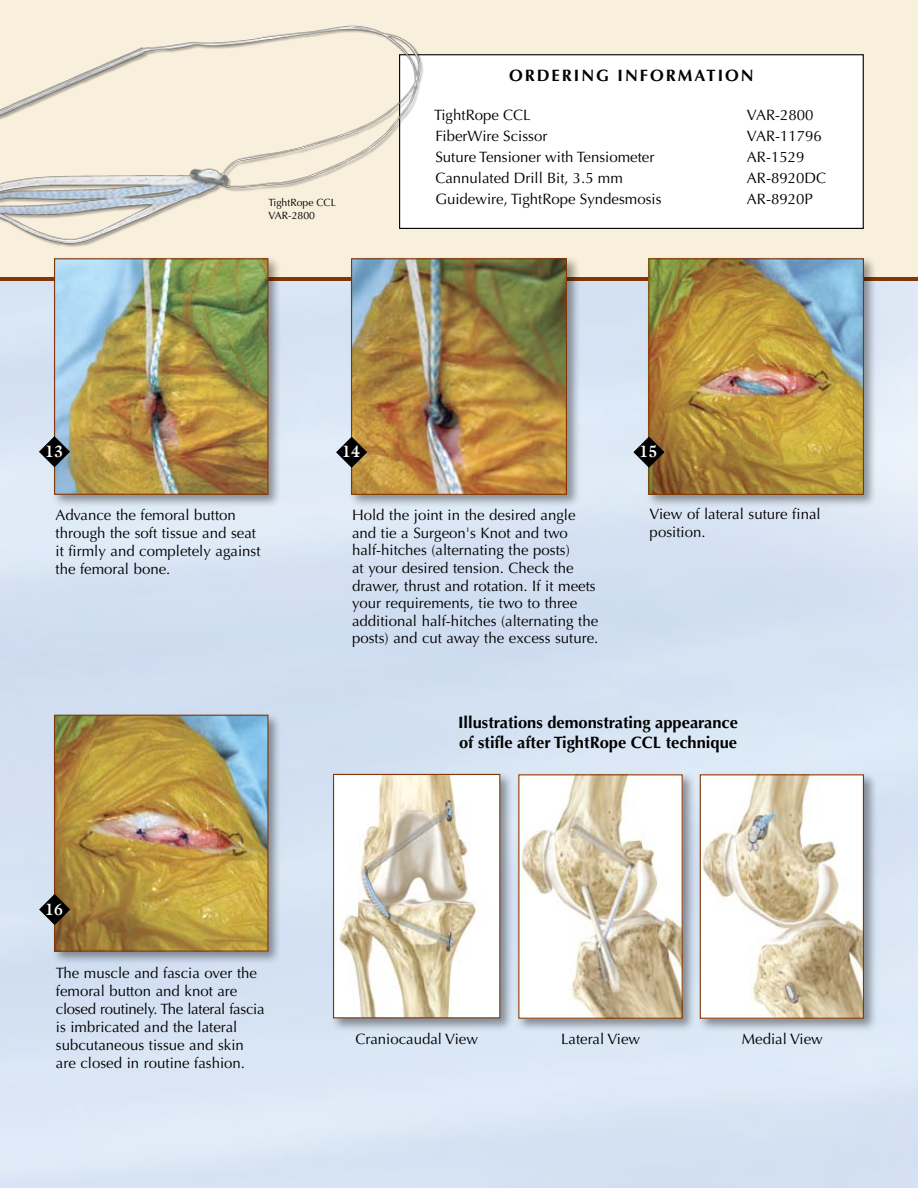
<style>
.page{position:relative;width:918px;height:1188px;background:#fff}
.page>*{position:absolute;margin:0;border:0;box-sizing:border-box;transform-origin:0 0}
.t1{font:700 16.5px/19.8px "Optima LT Std";color:#000}
.t2{font:700 16.5px "Optima LT Std";letter-spacing:.12em;color:#000}
.t3{font:700 16.5px "Galliard";color:#fff;scale:.9 1}
.t4{font:15px/18px "Optima";color:#000}
.t5{font:10.5px/13.5px "Optima";color:#000}
</style>
<div class="page">
<div style="left:51px;top:712px;width:231px;height:253px;background:#000;opacity:.4"></div>
<img style="left:56px;top:717px;width:210px;height:233px">
<div style="left:54px;top:715px;width:214px;height:237px;border:1px solid #833706"></div>
<div style="left:330px;top:771px;width:184px;height:261px;background:#000;opacity:.4"></div>
<img style="left:335px;top:776px;width:163px;height:240px">
<div style="left:333px;top:774px;width:167px;height:244px;border:1px solid #833706"></div>
<div style="left:697px;top:771px;width:181px;height:261px;background:#000;opacity:.4"></div>
<img style="left:702px;top:776px;width:160px;height:241px">
<div style="left:700px;top:774px;width:164px;height:245px;border:1px solid #833706"></div>
<div style="left:515px;top:771px;width:181px;height:261px;background:#000;opacity:.4"></div>
<img style="left:520px;top:776px;width:161px;height:241px">
<div style="left:518px;top:774px;width:165px;height:245px;border:1px solid #833706"></div>
<svg style="left:39px;top:894px;width:32px;height:31px"></svg>
<div style="left:0;top:0;width:918px;height:277px;background:#f8efdc"></div>
<hr style="left:0;top:277px;width:918px;height:4px;background:#833706">
<div style="left:348px;top:255px;width:233px;height:254px;background:#000;opacity:.4"></div>
<img style="left:353px;top:260px;width:212px;height:233px">
<div style="left:351px;top:258px;width:216px;height:237px;border:1px solid #833706"></div>
<svg style="left:336px;top:436px;width:32px;height:32px"></svg>
<div style="left:645px;top:255px;width:233px;height:254px;background:#000;opacity:.4"></div>
<img style="left:650px;top:260px;width:212px;height:233px">
<div style="left:648px;top:258px;width:216px;height:237px;border:1px solid #833706"></div>
<svg style="left:633px;top:436px;width:32px;height:32px"></svg>
<div style="left:51px;top:255px;width:231px;height:254px;background:#000;opacity:.4"></div>
<img style="left:56px;top:340px;width:210px;height:153px">
<svg style="left:39px;top:436px;width:31px;height:32px"></svg>
<div style="left:400px;top:55px;width:463px;height:173px;background:#fff"></div>
<div style="left:399px;top:54px;width:465px;height:175px;border:1px solid #000"></div>
<img style="left:0;top:25px;width:447px;height:310px">
<p class="t5" style="left:268px;top:196px;width:69px">TightRope CCL<br>VAR-2800</p>
<p class="t2" style="left:509px;top:65px;width:246px">ORDERING INFORMATION</p>
<p class="t4" style="left:434px;top:106px;width:98px">TightRope CCL</p>
<p class="t4" style="left:747px;top:106px;width:68px">VAR-2800</p>
<p class="t4" style="left:435px;top:127px;width:113px">FiberWire Scissor</p>
<p class="t4" style="left:747px;top:127px;width:77px">VAR-11796</p>
<p class="t4" style="left:435px;top:148px;width:221px">Suture Tensioner with Tensiometer</p>
<p class="t4" style="left:747px;top:148px;width:59px">AR-1529</p>
<p class="t4" style="left:435px;top:169px;width:189px">Cannulated Drill Bit, 3.5 mm</p>
<p class="t4" style="left:747px;top:169px;width:81px">AR-8920DC</p>
<p class="t4" style="left:435px;top:190px;width:228px">Guidewire, TightRope Syndesmosis</p>
<p class="t4" style="left:747px;top:190px;width:67px">AR-8920P</p>
<p class="t3" style="left:45px;top:441px;width:21px">13</p>
<p class="t4" style="left:56px;top:506px;width:207px">Advance the femoral button through the soft tissue and seat it firmly and completely against the femoral bone.</p>
<p class="t3" style="left:45px;top:898px;width:21px">16</p>
<p class="t3" style="left:342px;top:441px;width:21px">14</p>
<p class="t3" style="left:639px;top:441px;width:21px">15</p>
<p class="t4" style="left:352px;top:506px;width:248px">Hold the joint in the desired angle and tie a Surgeon's Knot and two half-hitches (alternating the posts)<br>at your desired tension. Check the drawer, thrust and rotation. If it meets your requirements, tie two to three additional half-hitches (alternating the posts) and cut away the excess suture.</p>
<p class="t4" style="left:650px;top:506px;width:173px">View of lateral suture final position.</p>
<p class="t1" style="left:458px;top:713px;width:282px">Illustrations demonstrating appearance of stifle after TightRope CCL technique</p>
<p class="t4" style="left:56px;top:964px;width:210px">The muscle and fascia over the femoral button and knot are closed routinely. The lateral fascia is imbricated and the lateral subcutaneous tissue and skin are closed in routine fashion.</p>
<p class="t4" style="left:356px;top:1031px;width:124px">Craniocaudal View</p>
<p class="t4" style="left:561px;top:1031px;width:81px">Lateral View</p>
<p class="t4" style="left:742px;top:1031px;width:83px">Medial View</p>
</div>
